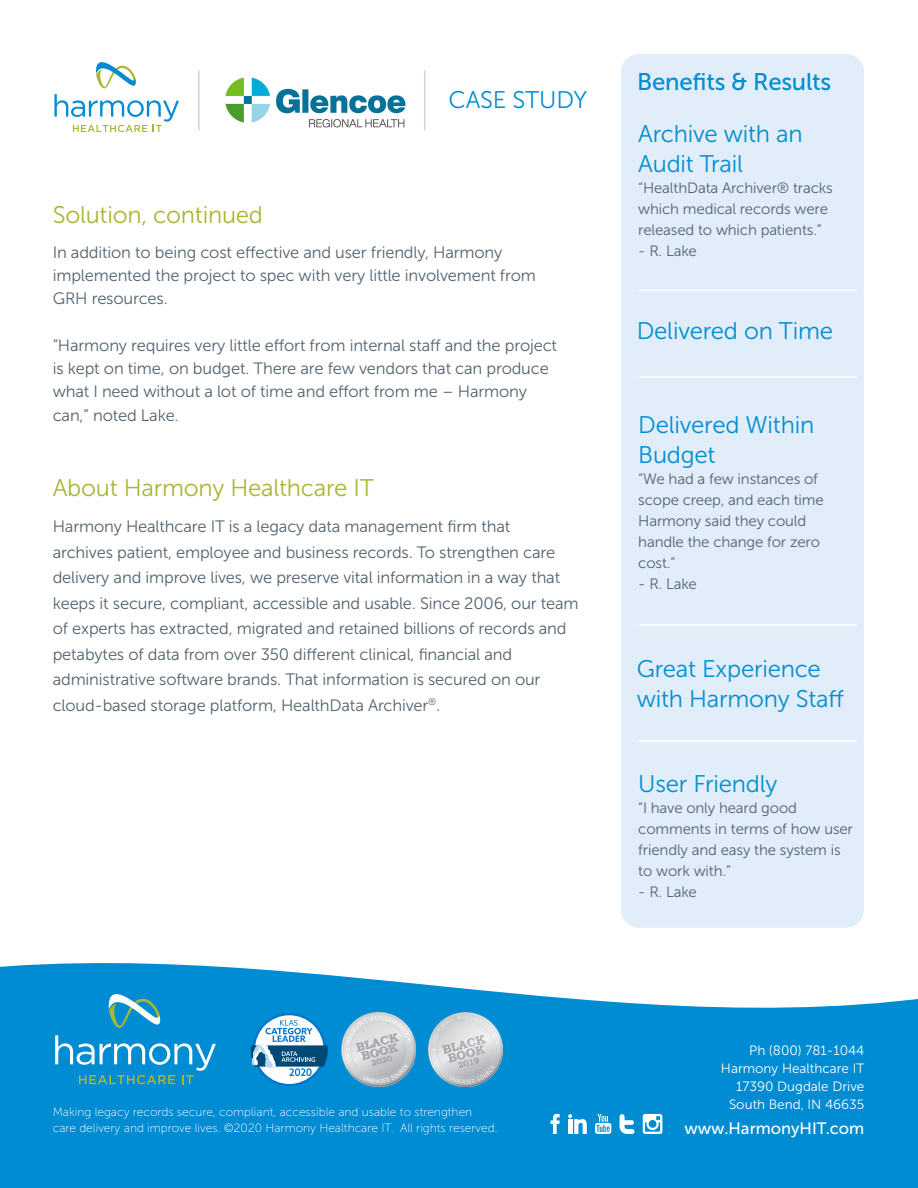
<style>
.page{position:relative;width:918px;height:1188px;background:#fff}
.page>*{position:absolute;margin:0;border:0;box-sizing:border-box;transform-origin:0 0}
.t1{font:24px/30px "Museo Sans 300";letter-spacing:-.01em;color:#008cd2}
.t2{font:24px "Museo Sans 300";letter-spacing:-.01em;color:#a9b632}
.t3{font:24px "Museo Sans 500";letter-spacing:-.01em;color:#008cd2}
.t4{font:16.5px/25.5px "Museo Sans 300";letter-spacing:-.01em;color:#52626f}
.Body_9pt_Bullets{font:16.5px "Museo Sans 500";color:#fff}
.t5{font:15px/21px "Museo Sans 300";letter-spacing:-.01em;color:#52626f}
.Body_9pt_Bullets-2{font:13.5px/18px "Museo Sans 300";color:#fff;text-align:right}
.Body_9pt_Bullets-3{font:12px "Museo Sans 100";color:#fff}
</style>
<div class="page">
<div style="left:621px;top:54px;width:243px;height:874px;background:#e1eef9;border-radius:18px"></div>
<hr style="left:639px;top:740px;width:217px;height:2px;background:#fff">
<hr style="left:639px;top:624px;width:217px;height:2px;background:#fff">
<hr style="left:639px;top:376px;width:217px;height:2px;background:#fff">
<hr style="left:639px;top:289px;width:217px;height:2px;background:#fff">
<img style="left:225px;top:77px;width:181px;height:51px">
<hr style="left:424px;top:70px;width:1px;height:60px;background:#d3d4d4">
<svg style="left:54px;top:62px;width:125px;height:70px"></svg>
<hr style="left:198px;top:70px;width:2px;height:60px;background:#d3d4d4">
<svg style="left:0;top:963px;width:918px;height:225px;fill:#008cd2"></svg>
<svg style="left:55px;top:972px;width:161px;height:112px"></svg>
<svg style="left:550px;top:1114px;width:10px;height:20px"></svg>
<svg style="left:568px;top:1114px;width:19px;height:20px"></svg>
<svg style="left:595px;top:1114px;width:16px;height:20px"></svg>
<svg style="left:620px;top:1114px;width:15px;height:20px"></svg>
<svg style="left:643px;top:1114px;width:19px;height:20px"></svg>
<svg style="left:251px;top:1013px;width:77px;height:73px"></svg>
<img style="left:428px;top:1012px;width:74px;height:74px">
<img style="left:342px;top:1011px;width:74px;height:76px">
<p class="t2" style="left:53px;top:202px;width:212px">Solution, continued</p>
<p class="t1" style="left:449px;top:85px;width:140px">CASE STUDY</p>
<p class="t4" style="left:53px;top:241px;width:485px;line-height:23.2px">In addition to being cost effective and user friendly, Harmony implemented the project to spec with very little involvement from<br>GRH resources.</p>
<p class="t4" style="left:53px;top:334px;width:506px;line-height:23.2px">“Harmony requires very little effort from internal staff and the project is kept on time, on budget. There are few vendors that can produce what I need without a lot of time and effort from me – Harmony can,” noted Lake.</p>
<p class="t2" style="left:53px;top:475px;width:323px">About Harmony Healthcare IT</p>
<p class="t4" style="left:53px;top:514px;width:459px">Harmony Healthcare IT is a legacy data management firm that</p>
<p class="t4" style="left:53px;top:540px;width:528px">archives patient, employee and business records. To strengthen care delivery and improve lives, we preserve vital information in a way that keeps it secure, compliant, accessible and usable. Since 2006, our team of experts has extracted, migrated and retained billions of records and petabytes of data from over 350 different clinical, financial and</p>
<p class="t4" style="left:53px;top:667px;width:489px">administrative software brands. That information is secured on our cloud-based storage platform, HealthData Archiver<sup>®</sup>.</p>
<p class="t3" style="left:637px;top:68px;width:196px">Benefits &amp; Results</p>
<p class="t1" style="left:638px;top:119px;width:166px">Archive with an<br>Audit Trail</p>
<p class="t5" style="left:638px;top:178px;width:196px">“HealthData Archiver® tracks which medical records were released to which patients.”</p>
<p class="t5" style="left:638px;top:241px;width:60px">- R. Lake</p>
<p class="t1" style="left:637px;top:316px;width:198px">Delivered on Time</p>
<p class="t1" style="left:638px;top:410px;width:177px">Delivered Within<br>Budget</p>
<p class="t5" style="left:638px;top:468px;width:187px">“We had a few instances of scope creep, and each time<br>Harmony said they could</p>
<p class="t5" style="left:638px;top:531px;width:183px">handle the change for zero cost.”</p>
<p class="t5" style="left:638px;top:573px;width:60px">- R. Lake</p>
<p class="t1" style="left:637px;top:654px;width:208px">Great Experience with Harmony Staff</p>
<p class="t1" style="left:638px;top:769px;width:141px">User Friendly</p>
<p class="t5" style="left:638px;top:798px;width:160px">“I have only heard good</p>
<p class="t5" style="left:638px;top:819px;width:216px">comments in terms of how user friendly and easy the system is to work with.”</p>
<p class="t5" style="left:638px;top:882px;width:60px">- R. Lake</p>
<p class="Body_9pt_Bullets-3" style="left:53px;top:1105px;width:421px">Making legacy records secure, compliant, accessible and usable to strengthen</p>
<p class="Body_9pt_Bullets-3" style="left:53px;top:1122px;width:447px">care delivery and improve lives. ©2020 Harmony Healthcare IT. All rights reserved.</p>
<p class="Body_9pt_Bullets-2" style="left:721px;top:1041px;width:145px">Ph (800) 781-1044<br>Harmony Healthcare IT<br>17390 Dugdale Drive<br>South Bend, IN 46635</p>
<p class="Body_9pt_Bullets" style="left:684px;top:1119px;width:181px">www.HarmonyHIT.com</p>
</div>
